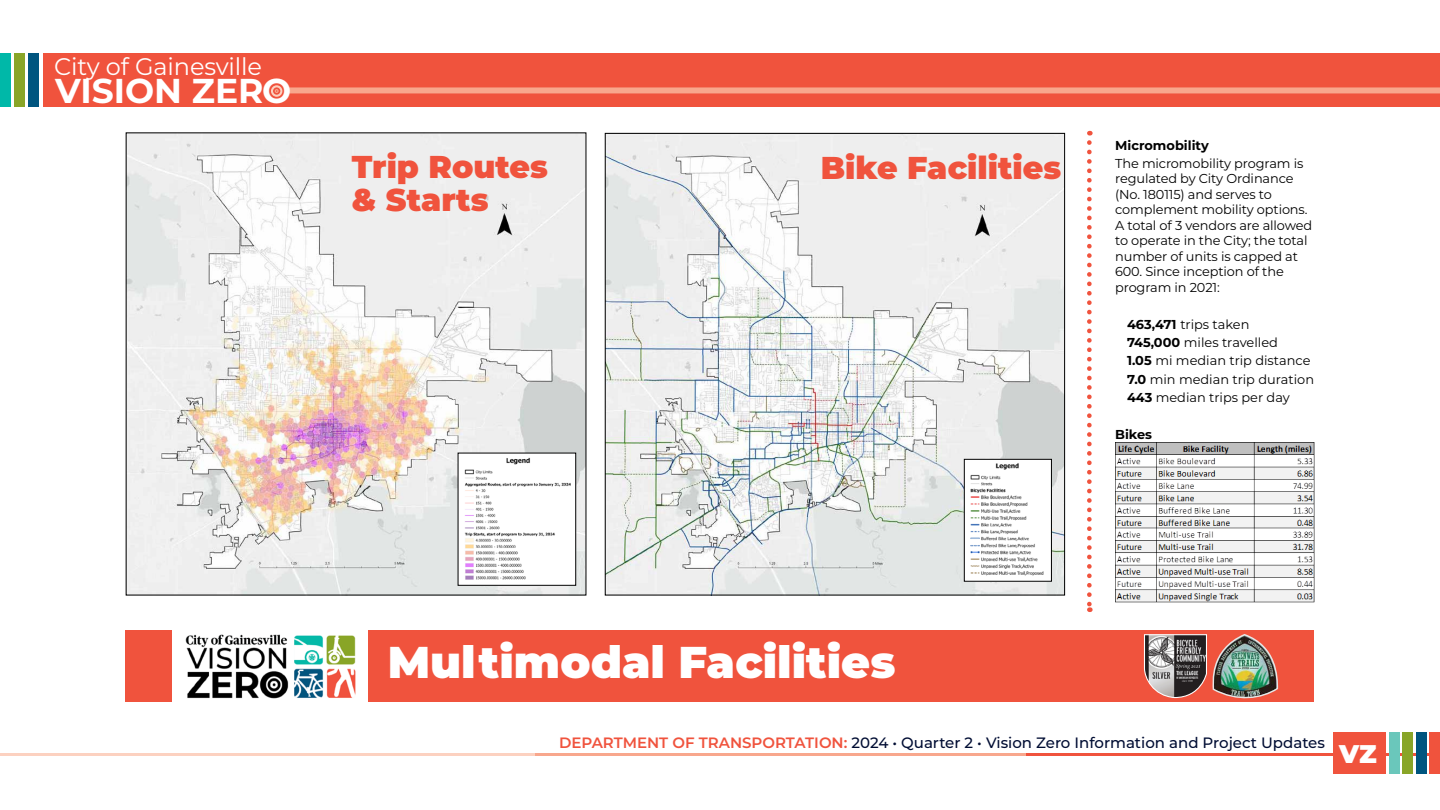
<style>
.page{position:relative;width:1440px;height:810px;background:#fff}
.page>*{position:absolute;margin:0;border:0;box-sizing:border-box;transform-origin:0 0}
.t1{font:900 44.47px "Montserrat";color:#fff}
.t2{font:700 34.5px "Montserrat";color:#fff}
.t3{font:900 31.58px/32.5px "Montserrat";color:#f0533d}
.t4{font:900 25.5px "Montserrat";color:#fff}
.t5{font:24px "Montserrat";letter-spacing:-.005em;color:#fff}
.t6{font:500 15px "Montserrat";color:#000d33}
.t7{font:12.9px/15.5px "Montserrat";letter-spacing:-.01em;color:#000}
.t8{font:700 12.9px "Montserrat";color:#000}
.s1{font-weight:700}
.s2{font-weight:600;color:#f0533d}
</style>
<div class="page">
<div style="left:43px;top:53px;width:1397px;height:54px;background:#f0533d"></div>
<div style="left:285px;top:87px;width:1155px;height:6px;background:#f8a78d"></div>
<div style="left:271px;top:85px;width:11px;height:12px;border:2px solid #fcd1c0;border-radius:50%"></div>
<svg style="left:275px;top:89px;width:4px;height:4px"></svg>
<hr style="left:902px;top:753px;width:538px;height:3px;background:#f0533d">
<hr style="left:486px;top:753px;width:540px;height:3px;background:#f8a78d">
<hr style="left:0;top:753px;width:535px;height:3px;background:#fcd1c0">
<div style="left:1333px;top:733px;width:53px;height:41px;background:#f0533d"></div>
<div style="left:1430px;top:733px;width:10px;height:41px;background:#f0533d"></div>
<div style="left:1416px;top:733px;width:10px;height:41px;background:#00557f"></div>
<div style="left:1403px;top:733px;width:10px;height:41px;background:#89a528"></div>
<div style="left:1389px;top:733px;width:11px;height:41px;background:#6ac7bb"></div>
<div style="left:28px;top:53px;width:11px;height:54px;background:#00557f"></div>
<div style="left:14px;top:53px;width:11px;height:54px;background:#89a528"></div>
<div style="left:0;top:53px;width:10px;height:54px;background:#00b8a8"></div>
<div style="left:126px;top:630px;width:1188px;height:71px;background:#f0533d"></div>
<div style="left:172px;top:630px;width:196px;height:72px;background:#fff"></div>
<img style="left:185px;top:634px;width:171px;height:64px">
<svg style="left:1087px;top:143px;width:5px;height:469px"></svg>
<img style="left:128px;top:135px;width:456px;height:458px">
<img style="left:460px;top:455px;width:114px;height:129px">
<div style="left:458px;top:453px;width:118px;height:133px;border:1px solid #000"></div>
<img style="left:1115px;top:442px;width:199px;height:161px">
<img style="left:607px;top:135px;width:456px;height:458px">
<img style="left:966px;top:461px;width:84px;height:118px">
<div style="left:964px;top:459px;width:88px;height:122px;border:1px solid #000"></div>
<img style="left:1143px;top:634px;width:136px;height:68px">
<h3 class="t5" style="left:54px;top:50px;width:210px">City of Gainesville</h3>
<h2 class="t2" style="left:55px;top:66px;width:238px">VISION ZERO</h2>
<h3 class="t3" style="left:352px;top:149px;width:198px">Trip Routes &amp; Starts</h3>
<h3 class="t3" style="left:821px;top:150px;width:242px">Bike Facilities</h3>
<p class="t8" style="left:1115px;top:136px;width:95px">Micromobility</p>
<p class="t7" style="left:1115px;top:155px;width:199px">The micromobility program is regulated by City Ordinance (No. 180115) and serves to complement mobility options.<br>A total of 3 vendors are allowed to operate in the City; the total number of units is capped at<br>600. Since inception of the program in 2021:</p>
<p class="t7" style="left:1127px;top:314px;width:189px;line-height:18.4px"><span class="s1">463,471</span> trips taken<br><span class="s1">745,000</span> miles travelled<br><span class="s1">1.05</span> mi median trip distance<br><span class="s1">7.0</span> min median trip duration<br><span class="s1">443</span> median trips per day</p>
<p class="t8" style="left:1115px;top:425px;width:38px">Bikes</p>
<h1 class="t1" style="left:388px;top:629px;width:509px">Multimodal Facilities</h1>
<p class="t6" style="left:559px;top:732px;width:767px"><span class="s2">DEPARTMENT OF TRANSPORTATION:</span> 2024 • Quarter 2 • Vision Zero Information and Project Updates</p>
<h3 class="t4" style="left:1339px;top:735px;width:39px">VZ</h3>
</div>
